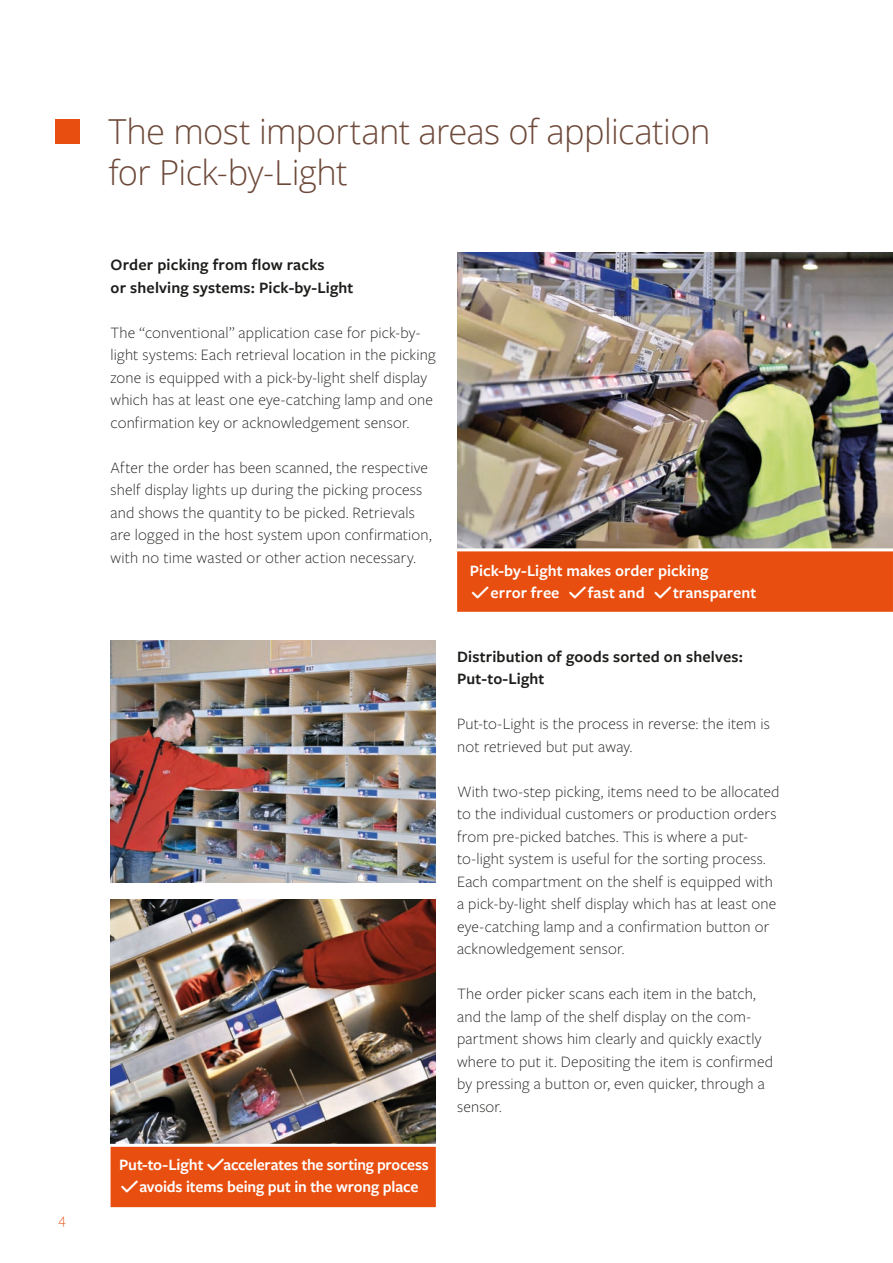
<style>
.page{position:relative;width:893px;height:1263px;background:#fff}
.page>*{position:absolute;margin:0;border:0;box-sizing:border-box;transform-origin:0 0}
.t1{font:300 34.5px/41.4px "Open Sans";letter-spacing:-.02em;color:#6d4939}
.t2{font:300 16.5px/22.5px "Freight Sans Pro";letter-spacing:.01em;color:#1d1d1b}
.t3{font:600 16.5px/22.2px "Freight Sans Pro";letter-spacing:-.005em;color:#fff}
.t4{font:600 16.5px/22.5px "Freight Sans Pro";letter-spacing:.01em;color:#1d1d1b}
.t5{font:300 15px "Freight Sans Pro";color:#e84e0f}
</style>
<div class="page">
<img style="left:457px;top:252px;width:436px;height:295px">
<img style="left:111px;top:641px;width:325px;height:241px">
<img style="left:111px;top:899px;width:325px;height:243px">
<div style="left:55px;top:119px;width:25px;height:25px;background:#e84e0f"></div>
<svg style="left:110px;top:1142px;width:326px;height:66px;background:#e5591f"></svg>
<svg style="left:457px;top:547px;width:436px;height:65px;background:#e7581d"></svg>
<p class="t5" style="left:58px;top:1209px;width:9px">4</p>
<h1 class="t1" style="left:108px;top:110px;width:603px">The most important areas of application for Pick-by-Light</h1>
<p class="t4" style="left:111px;top:253px;width:244px">Order picking from flow racks<br>or shelving systems: Pick-by-Light</p>
<p class="t2" style="left:111px;top:320px;width:327px">The “conventional” application case for pick-by&shy;light systems: Each retrieval location in the picking zone is equipped with a pick-by-light shelf display which has at least one eye-catching lamp and one confirmation key or acknowledgement sensor.</p>
<p class="t2" style="left:111px;top:455px;width:323px">After the order has been scanned, the respective shelf display lights up during the picking process and shows the quantity to be picked. Retrievals are logged in the host system upon confirmation, with no time wasted or other action necessary.</p>
<p class="t3" style="left:139px;top:1153px;width:291px;text-indent:-20px">Put-to-Light accelerates the sorting process avoids items being put in the wrong place</p>
<p class="t3" style="left:490px;top:559px;width:219px;text-indent:-21px">Pick-by-Light makes order picking error free</p>
<p class="t3" style="left:588px;top:581px;width:59px">fast and</p>
<p class="t3" style="left:673px;top:581px;width:85px">transparent</p>
<p class="t4" style="left:457px;top:644px;width:287px">Distribution of goods sorted on shelves:<br>Put-to-Light</p>
<p class="t2" style="left:457px;top:712px;width:314px">Put-to-Light is the process in reverse: the item is not retrieved but put away.</p>
<p class="t2" style="left:457px;top:779px;width:324px">With two-step picking, items need to be allocated to the individual customers or production orders from pre-picked batches. This is where a put&shy;to-light system is useful for the sorting process.<br>Each compartment on the shelf is equipped with a pick-by-light shelf display which has at least one eye-catching lamp and a confirmation button or acknowledgement sensor.</p>
<p class="t2" style="left:457px;top:982px;width:317px">The order picker scans each item in the batch, and the lamp of the shelf display on the com&shy;partment shows him clearly and quickly exactly where to put it. Depositing the item is confirmed by pressing a button or, even quicker, through a sensor.</p>
</div>
